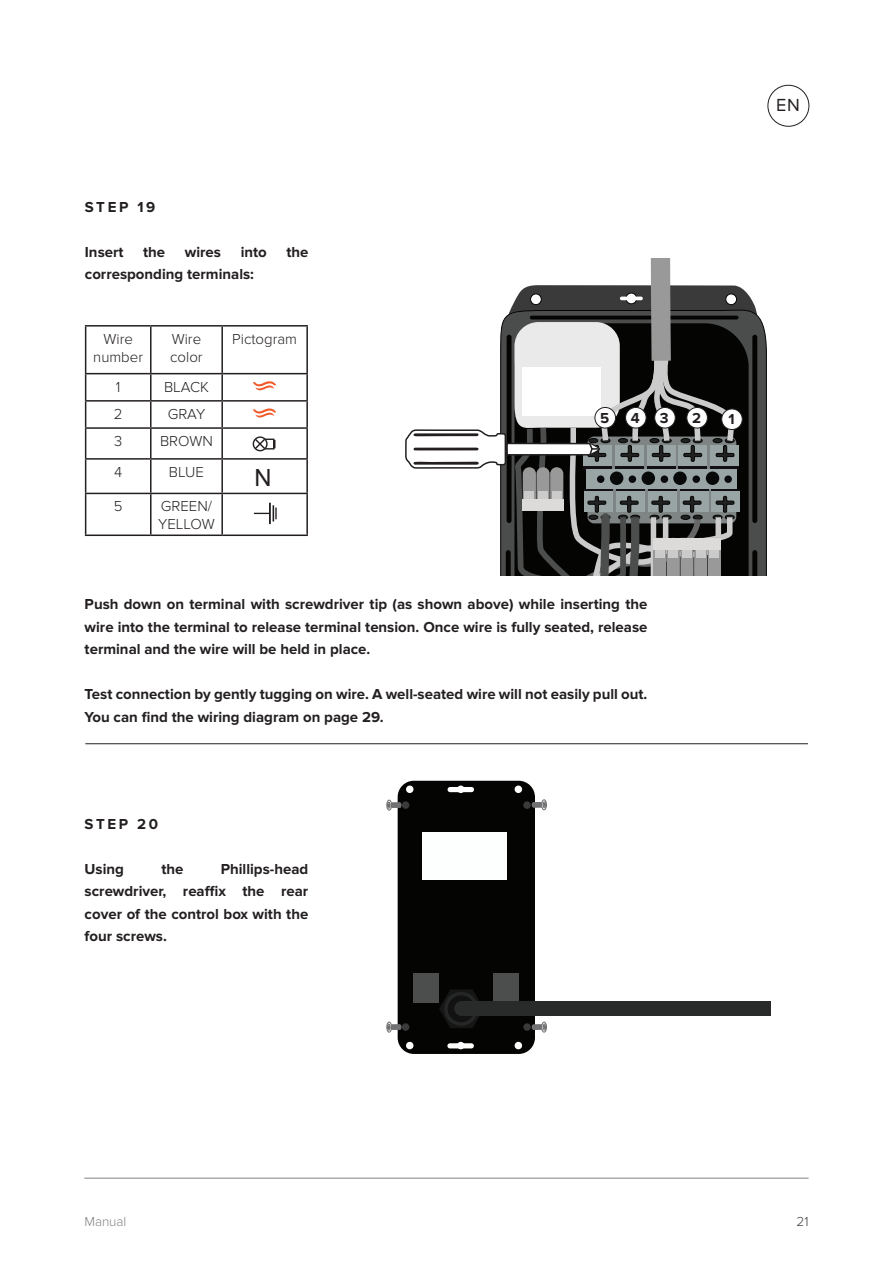
<style>
.page{position:relative;width:893px;height:1263px;background:#fff}
.page>*{position:absolute;margin:0;border:0;box-sizing:border-box;transform-origin:0 0}
.t1{font:51.15px "Myriad Pro";color:#231f20}
.t2{font:23.7px "Arial";color:#231f20}
.t3{font:18.9px "Arial";color:#231f20}
.t4{font:18px "Proxima Nova";color:#231f20}
.t5{font:700 15px/22.5px "Proxima Nova";color:#231f20;text-align:justify}
.t6{font:300 15px/18px "Proxima Nova";color:#231f20}
.t7{font:13.8px "Arial";color:#231f20}
.t8{font:300 13.5px "Proxima Nova";color:#808285}
.t9{font:300 13.5px "Proxima Nova";color:#3e3e3f}
</style>
<div class="page">
<svg style="left:405px;top:258px;width:362px;height:318px"></svg>
<div style="left:655px;top:407px;width:20px;height:21px;background:#fff;border-radius:50%"></div>
<div style="left:654px;top:407px;width:21px;height:21px;border:1px solid #231f20;border-radius:50%"></div>
<div style="left:626px;top:407px;width:20px;height:21px;background:#fff;border-radius:50%"></div>
<div style="left:625px;top:407px;width:21px;height:21px;border:1px solid #231f20;border-radius:50%"></div>
<div style="left:595px;top:407px;width:20px;height:21px;background:#fff;border-radius:50%"></div>
<div style="left:595px;top:407px;width:21px;height:21px;border:1px solid #231f20;border-radius:50%"></div>
<hr style="left:84px;top:1178px;width:725px;height:1px;background:#808285">
<div style="left:768px;top:85px;width:41px;height:41px;border:1px solid #231f20;border-radius:50%"></div>
<hr style="left:85px;top:743px;width:723px;height:1px;background:#231f20">
<div style="left:398px;top:781px;width:137px;height:273px;background:#040503;border-radius:16px"></div>
<div style="left:406px;top:1042px;width:7px;height:7px;background:#fff;border-radius:50%"></div>
<div style="left:515px;top:1042px;width:7px;height:7px;background:#fff;border-radius:50%"></div>
<div style="left:447px;top:1043px;width:27px;height:5px;background:#fff;border-radius:3px"></div>
<div style="left:406px;top:785px;width:7px;height:8px;background:#fff;border-radius:50%"></div>
<div style="left:515px;top:785px;width:7px;height:8px;background:#fff;border-radius:50%"></div>
<div style="left:448px;top:787px;width:26px;height:5px;background:#fff;border-radius:3px"></div>
<div style="left:402px;top:1023px;width:7px;height:8px;background:#393a39;border-radius:50%"></div>
<div style="left:402px;top:801px;width:7px;height:8px;background:#393a39;border-radius:50%"></div>
<div style="left:523px;top:1023px;width:8px;height:8px;background:#393a39;border-radius:50%"></div>
<div style="left:523px;top:801px;width:8px;height:8px;background:#393a39;border-radius:50%"></div>
<div style="left:422px;top:832px;width:85px;height:48px;background:#fdfefe"></div>
<svg style="left:439px;top:990px;width:40px;height:38px"></svg>
<div style="left:444px;top:992px;width:34px;height:34px;background:#252626;border-radius:50%"></div>
<div style="left:448px;top:995px;width:27px;height:27px;background:#131212;border-radius:50%"></div>
<div style="left:454px;top:1001px;width:15px;height:15px;background:#292a2a;border-radius:50%"></div>
<div style="left:413px;top:973px;width:26px;height:30px;background:#4c4d4d"></div>
<div style="left:493px;top:973px;width:25px;height:30px;background:#4c4d4d"></div>
<div style="left:461px;top:1001px;width:309px;height:15px;background:#292a2a"></div>
<div style="left:387px;top:1022px;width:5px;height:10px;border:1px solid #6e6e70;border-radius:50%"></div>
<svg style="left:387px;top:1024px;width:14px;height:6px"></svg>
<div style="left:542px;top:1022px;width:5px;height:10px;border:1px solid #6e6e70;border-radius:50%"></div>
<svg style="left:532px;top:1024px;width:14px;height:6px"></svg>
<div style="left:542px;top:800px;width:5px;height:10px;border:1px solid #6e6e70;border-radius:50%"></div>
<svg style="left:532px;top:802px;width:14px;height:6px"></svg>
<div style="left:387px;top:800px;width:5px;height:10px;border:1px solid #6e6e70;border-radius:50%"></div>
<svg style="left:387px;top:802px;width:14px;height:6px"></svg>
<hr style="left:85px;top:325px;width:66px;height:2px;background:#231f20">
<hr style="left:85px;top:327px;width:1px;height:46px;background:#231f20">
<hr style="left:151px;top:325px;width:71px;height:2px;background:#231f20">
<hr style="left:150px;top:327px;width:2px;height:46px;background:#231f20">
<hr style="left:222px;top:325px;width:86px;height:2px;background:#231f20">
<hr style="left:221px;top:327px;width:2px;height:46px;background:#231f20">
<hr style="left:306px;top:327px;width:2px;height:46px;background:#231f20">
<hr style="left:85px;top:373px;width:66px;height:1px;background:#231f20">
<hr style="left:151px;top:373px;width:71px;height:1px;background:#231f20">
<hr style="left:150px;top:374px;width:2px;height:26px;background:#231f20">
<hr style="left:222px;top:373px;width:86px;height:1px;background:#231f20">
<hr style="left:221px;top:374px;width:2px;height:26px;background:#231f20">
<hr style="left:306px;top:374px;width:2px;height:26px;background:#231f20">
<hr style="left:85px;top:400px;width:66px;height:2px;background:#231f20">
<hr style="left:151px;top:400px;width:71px;height:2px;background:#231f20">
<hr style="left:150px;top:402px;width:2px;height:25px;background:#231f20">
<hr style="left:222px;top:400px;width:86px;height:2px;background:#231f20">
<hr style="left:221px;top:402px;width:2px;height:25px;background:#231f20">
<hr style="left:306px;top:402px;width:2px;height:25px;background:#231f20">
<hr style="left:85px;top:427px;width:66px;height:2px;background:#231f20">
<svg style="left:85px;top:374px;width:1px;height:84px"></svg>
<hr style="left:151px;top:427px;width:71px;height:2px;background:#231f20">
<hr style="left:150px;top:429px;width:2px;height:29px;background:#231f20">
<hr style="left:222px;top:427px;width:86px;height:2px;background:#231f20">
<hr style="left:221px;top:429px;width:2px;height:29px;background:#231f20">
<hr style="left:306px;top:429px;width:2px;height:29px;background:#231f20">
<hr style="left:85px;top:458px;width:66px;height:2px;background:#231f20">
<hr style="left:85px;top:460px;width:1px;height:33px;background:#231f20">
<hr style="left:151px;top:458px;width:71px;height:2px;background:#231f20">
<hr style="left:150px;top:460px;width:2px;height:33px;background:#231f20">
<hr style="left:222px;top:458px;width:86px;height:2px;background:#231f20">
<hr style="left:221px;top:460px;width:2px;height:33px;background:#231f20">
<hr style="left:306px;top:460px;width:2px;height:33px;background:#231f20">
<hr style="left:85px;top:493px;width:66px;height:1px;background:#231f20">
<hr style="left:85px;top:494px;width:1px;height:40px;background:#231f20">
<hr style="left:151px;top:493px;width:71px;height:1px;background:#231f20">
<hr style="left:150px;top:494px;width:2px;height:40px;background:#231f20">
<hr style="left:222px;top:493px;width:86px;height:1px;background:#231f20">
<hr style="left:221px;top:494px;width:2px;height:40px;background:#231f20">
<hr style="left:306px;top:494px;width:2px;height:40px;background:#231f20">
<hr style="left:85px;top:534px;width:66px;height:2px;background:#231f20">
<hr style="left:151px;top:534px;width:71px;height:2px;background:#231f20">
<hr style="left:222px;top:534px;width:86px;height:2px;background:#231f20">
<svg style="left:253px;top:381px;width:23px;height:9px"></svg>
<svg style="left:253px;top:408px;width:23px;height:10px"></svg>
<div style="left:264px;top:439px;width:10px;height:10px;border:1px solid #231f20"></div>
<div style="left:253px;top:437px;width:14px;height:14px;background:#4f4b4c;border-radius:50%"></div>
<div style="left:253px;top:436px;width:15px;height:15px;border:1px solid #231f20;border-radius:50%"></div>
<svg style="left:253px;top:437px;width:14px;height:13px"></svg>
<hr style="left:269px;top:503px;width:2px;height:21px;background:#231f20">
<svg style="left:254px;top:505px;width:23px;height:16px"></svg>
<p class="t5" style="left:85px;top:196px;width:72px">STEP 19</p>
<p class="t5" style="left:85px;top:241px;width:40px">Insert</p>
<p class="t5" style="left:143px;top:241px;width:24px">the</p>
<p class="t5" style="left:185px;top:241px;width:38px">wires</p>
<p class="t5" style="left:241px;top:241px;width:28px">into</p>
<p class="t5" style="left:286px;top:241px;width:24px">the</p>
<p class="t5" style="left:85px;top:263px;width:171px">corresponding terminals:</p>
<p class="t6" style="left:93px;top:330px;width:51px;text-align:center">Wire number</p>
<p class="t6" style="left:170px;top:330px;width:34px">Wire color</p>
<p class="t6" style="left:232px;top:330px;width:66px">Pictogram</p>
<p class="t6" style="left:116px;top:378px;width:6px">1</p>
<p class="t6" style="left:164px;top:378px;width:46px">BLACK</p>
<p class="t6" style="left:114px;top:405px;width:10px">2</p>
<p class="t6" style="left:168px;top:405px;width:39px">GRAY</p>
<p class="t6" style="left:114px;top:432px;width:10px">3</p>
<p class="t6" style="left:160px;top:432px;width:54px">BROWN</p>
<p class="t6" style="left:114px;top:463px;width:10px">4</p>
<p class="t6" style="left:169px;top:463px;width:37px">BLUE</p>
<h2 class="t2" style="left:271px;top:493px;width:19px;rotate:-180deg">N</h2>
<p class="t6" style="left:114px;top:497px;width:10px">5</p>
<p class="t6" style="left:158px;top:497px;width:58px">GREEN/<br>YELLOW</p>
<p class="t7" style="left:276px;top:482px;width:11px;rotate:-180deg">N</p>
<p class="t3" style="left:275px;top:502px;width:15px;rotate:-180deg">N</p>
<p class="t5" style="left:600px;top:407px;width:11px">5</p>
<p class="t5" style="left:631px;top:407px;width:10px">4</p>
<p class="t5" style="left:660px;top:407px;width:10px">3</p>
<p class="t5" style="left:692px;top:407px;width:10px">2</p>
<p class="t5" style="left:728px;top:408px;width:8px">1</p>
<p class="t5" style="left:85px;top:593px;width:564px">Push down on terminal with screwdriver tip (as shown above) while inserting the wire into the terminal to release terminal tension. Once wire is fully seated, release terminal and the wire will be held in place.</p>
<p class="t5" style="left:85px;top:683px;width:564px">Test connection by gently tugging on wire. A well-seated wire will not easily pull out.<br>You can find the wiring diagram on page 29.</p>
<h1 class="t1" style="left:59px;top:617px;width:193px">To Dome</h1>
<h1 class="t1" style="left:59px;top:645px;width:193px">To Dome</h1>
<p class="t5" style="left:85px;top:813px;width:75px">STEP 20</p>
<p class="t5" style="left:85px;top:858px;width:41px">Using</p>
<p class="t5" style="left:161px;top:858px;width:24px">the</p>
<p class="t5" style="left:85px;top:858px;width:225px;text-indent:136px">Phillips-head screwdriver, reaffix the rear cover of the control box with the four screws.</p>
<p class="t4" style="left:776px;top:95px;width:25px">EN</p>
<p class="t8" style="left:84px;top:1214px;width:44px">Manual</p>
<p class="t9" style="left:797px;top:1214px;width:14px">21</p>
</div>
